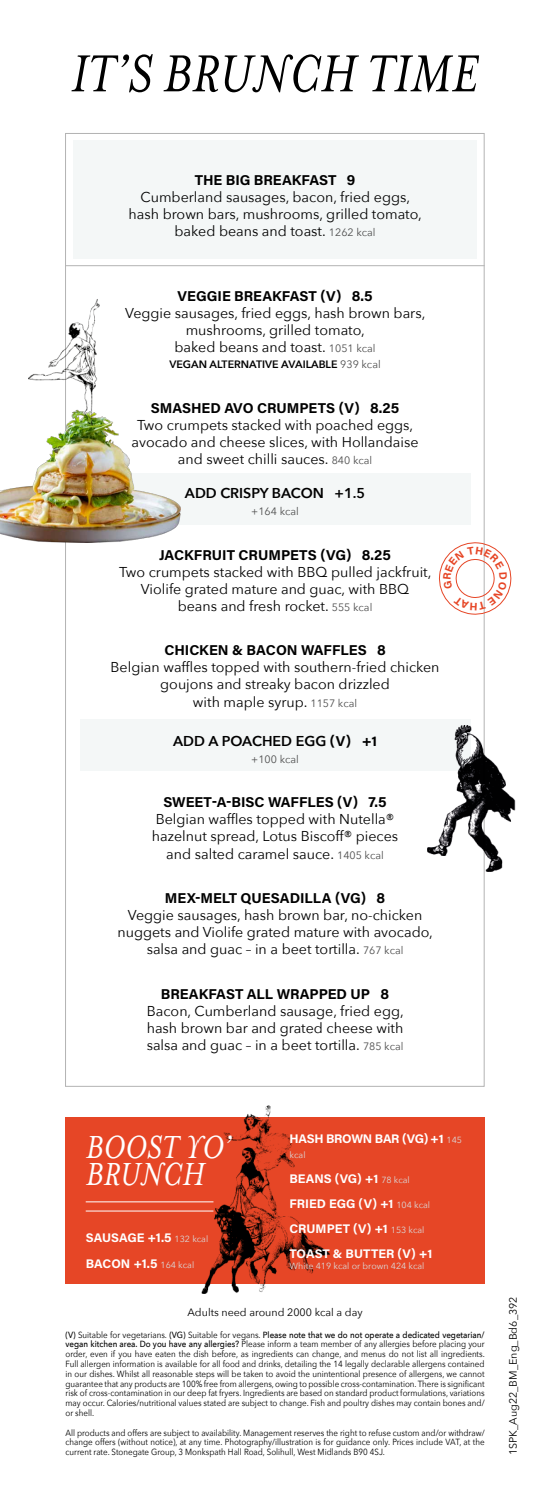
<style>
.page{position:relative;width:550px;height:1507px;background:#fff}
.page>*{position:absolute;margin:0;border:0;box-sizing:border-box;transform-origin:0 0}
.t1{font:italic 59.75px "Mrs Eaves OT";color:#000}
.t2{font:italic 36.69px/27.5px "Mrs Eaves OT";color:#fff}
.t3{font:14.25px/17.1px "Avenir Next";color:#000;text-align:center}
.t4{font:14.25px "Acumin Variable Concept";color:#000}
.t5{font:600 14.25px "Avenir Next";color:#000}
.t6{font:12.5px/25.1px "Acumin Variable Concept";letter-spacing:-.005em;color:#fff}
.t7{font:12.5px "Acumin Variable Concept";letter-spacing:-.025em;color:#fff}
.t8{font:10.69px "Avenir Next";color:#000}
.t9{font:600 10.69px "Avenir Next";color:#000}
.t10{font:10.69px "Avenir Next";color:#4d4d4d}
.t11{font:8.88px/9.8px "Avenir Next";color:#000;text-align:justify;scale:.9 1}
.t12{font:8.88px "Avenir Next";color:#dadada}
.s1{font-size:10.69px;color:#4d4d4d}
.s2{font-weight:400;color:#4d4d4d}
.s3{font-family:"Acumin Variable Concept";font-weight:400}
.s4{font-family:"Avenir Next";font-size:8.88px;color:#dadada}
.s5{font-weight:500}
</style>
<div class="page">
<div style="left:80px;top:719px;width:390px;height:51px;background:#f4f7f7"></div>
<div style="left:73px;top:140px;width:404px;height:119px;background:#f4f7f7"></div>
<div style="left:66px;top:1117px;width:419px;height:166px;background:#e64626"></div>
<div style="left:80px;top:473px;width:390px;height:51px;background:#f4f7f7"></div>
<hr style="left:65px;top:265px;width:420px;height:1px;background:#b3b3b3">
<img style="left:0;top:416px;width:180px;height:126px">
<img style="left:199px;top:1105px;width:130px;height:188px">
<hr style="left:86px;top:1201px;width:127px;height:1px;background:#fff">
<hr style="left:86px;top:1210px;width:127px;height:1px;background:#fff">
<img style="left:29px;top:299px;width:71px;height:126px">
<img style="left:427px;top:725px;width:88px;height:146px">
<svg style="left:438px;top:540px;width:74px;height:77px"></svg>
<h1 class="t1" style="left:71px;top:41px;width:409px">IT’S BRUNCH TIME</h1>
<h3 class="t4" style="left:195px;top:170px;width:162px">THE BIG BREAKFAST 9</h3>
<h3 class="t3" style="left:129px;top:188px;width:295px">Cumberland sausages, bacon, fried eggs, hash brown bars, mushrooms, grilled tomato, baked beans and toast. <span class="s1">1262 kcal</span></h3>
<h3 class="t4" style="left:178px;top:286px;width:196px">VEGGIE BREAKFAST (V) 8.5</h3>
<h3 class="t3" style="left:125px;top:304px;width:302px">Veggie sausages, fried eggs, hash brown bars, mushrooms, grilled tomato,<br>baked beans and toast. <span class="s1">1051 kcal</span></h3>
<p class="t9" style="left:169px;top:355px;width:213px">VEGAN ALTERNATIVE AVAILABLE <span class="s2">939 kcal</span></p>
<h3 class="t4" style="left:151px;top:398px;width:250px">SMASHED AVO CRUMPETS (V) 8.25</h3>
<h3 class="t3" style="left:132px;top:415px;width:288px">Two crumpets stacked with poached eggs, avocado and cheese slices, with Hollandaise and sweet chilli sauces. <span class="s1">840 kcal</span></h3>
<h3 class="t5" style="left:185px;top:481px;width:182px">ADD CRISPY BACON +1.5</h3>
<p class="t10" style="left:251px;top:502px;width:49px">+164 kcal</p>
<h3 class="t4" style="left:159px;top:545px;width:233px">JACKFRUIT CRUMPETS (VG) 8.25</h3>
<h3 class="t3" style="left:119px;top:562px;width:314px">Two crumpets stacked with BBQ pulled jackfruit,<br>Violife grated mature and guac, with BBQ<br>beans and fresh rocket. <span class="s1">555 kcal</span></h3>
<h3 class="t4" style="left:164px;top:640px;width:223px">CHICKEN &amp; BACON WAFFLES 8</h3>
<h3 class="t3" style="left:111px;top:658px;width:331px">Belgian waffles topped with southern-fried chicken goujons and streaky bacon drizzled<br>with maple syrup. <span class="s1">1157 kcal</span></h3>
<h3 class="t5" style="left:173px;top:728px;width:205px">ADD A POACHED EGG <span class="s3">(V) +1</span></h3>
<p class="t10" style="left:251px;top:750px;width:49px">+100 kcal</p>
<h3 class="t4" style="left:163px;top:792px;width:225px">SWEET-A-BISC WAFFLES (V) 7.5</h3>
<h3 class="t3" style="left:152px;top:810px;width:248px">Belgian waffles topped with Nutella® hazelnut spread, Lotus Biscoff® pieces and salted caramel sauce. <span class="s1">1405 kcal</span></h3>
<h3 class="t4" style="left:165px;top:888px;width:222px">MEX-MELT QUESADILLA (VG) 8</h3>
<h3 class="t3" style="left:118px;top:905px;width:317px">Veggie sausages, hash brown bar, no-chicken nuggets and Violife grated mature with avocado, salsa and guac – in a beet tortilla. <span class="s1">767 kcal</span></h3>
<h3 class="t4" style="left:161px;top:983px;width:230px">BREAKFAST ALL WRAPPED UP 8</h3>
<h3 class="t3" style="left:147px;top:1001px;width:259px;text-align:justify">Bacon, Cumberland sausage, fried egg, hash brown bar and grated cheese with salsa and guac – in a beet tortilla. <span class="s1">785 kcal</span></h3>
<h3 class="t7" style="left:290px;top:1129px;width:174px">HASH BROWN BAR (VG) +1 <span class="s4">145</span></h3>
<p class="t12" style="left:290px;top:1147px;width:17px">kcal</p>
<h3 class="t6" style="left:290px;top:1165px;width:144px">BEANS (VG) +1 <span class="s4">78 kcal<br></span>FRIED EGG (V) +1 <span class="s4">104 kcal<br></span>CRUMPET (V) +1 <span class="s4">153 kcal<br></span>TOAST &amp; BUTTER (V) +1</h3>
<p class="t12" style="left:290px;top:1258px;width:136px">White 419 kcal or brown 424 kcal</p>
<p class="t8" style="left:188px;top:1303px;width:177px">Adults need around 2000 kcal a day</p>
<p class="t8" style="left:504px;top:1455px;width:160px;rotate:-90deg">1SPK_Aug22_BM_Eng_Bd6_392</p>
<h2 class="t2" style="left:86px;top:1133px;width:147px">BOOST YO’<br>BRUNCH</h2>
<h3 class="t6" style="left:86px;top:1224px;width:124px">SAUSAGE +1.5 <span class="s4">132 kcal<br></span>BACON +1.5 <span class="s4">164 kcal</span></h3>
<p class="t11" style="left:66px;top:1329px;width:467px"><span class="s5">(V)</span> Suitable for vegetarians. <span class="s5">(VG)</span> Suitable for vegans. <span class="s5">Please note that we do not operate a dedicated vegetarian/ vegan kitchen area. Do you have any allergies?</span> Please inform a team member of any allergies before placing your order, even if you have eaten the dish before, as ingredients can change, and menus do not list all ingredients.<br>Full allergen information is available for all food and drinks, detailing the 14 legally declarable allergens contained in our dishes. Whilst all reasonable steps will be taken to avoid the unintentional presence of allergens, we cannot guarantee that any products are 100% free from allergens, owing to possible cross-contamination. There is significant risk of cross-contamination in our deep fat fryers. Ingredients are based on standard product formulations, variations may occur. Calories/nutritional values stated are subject to change. Fish and poultry dishes may contain bones and/ or shell.</p>
<p class="t11" style="left:66px;top:1427px;width:467px">All products and offers are subject to availability. Management reserves the right to refuse custom and/or withdraw/ change offers (without notice), at any time. Photography/illustration is for guidance only. Prices include VAT, at the current rate. Stonegate Group, 3 Monkspath Hall Road, Solihull, West Midlands B90 4SJ.</p>
</div>
